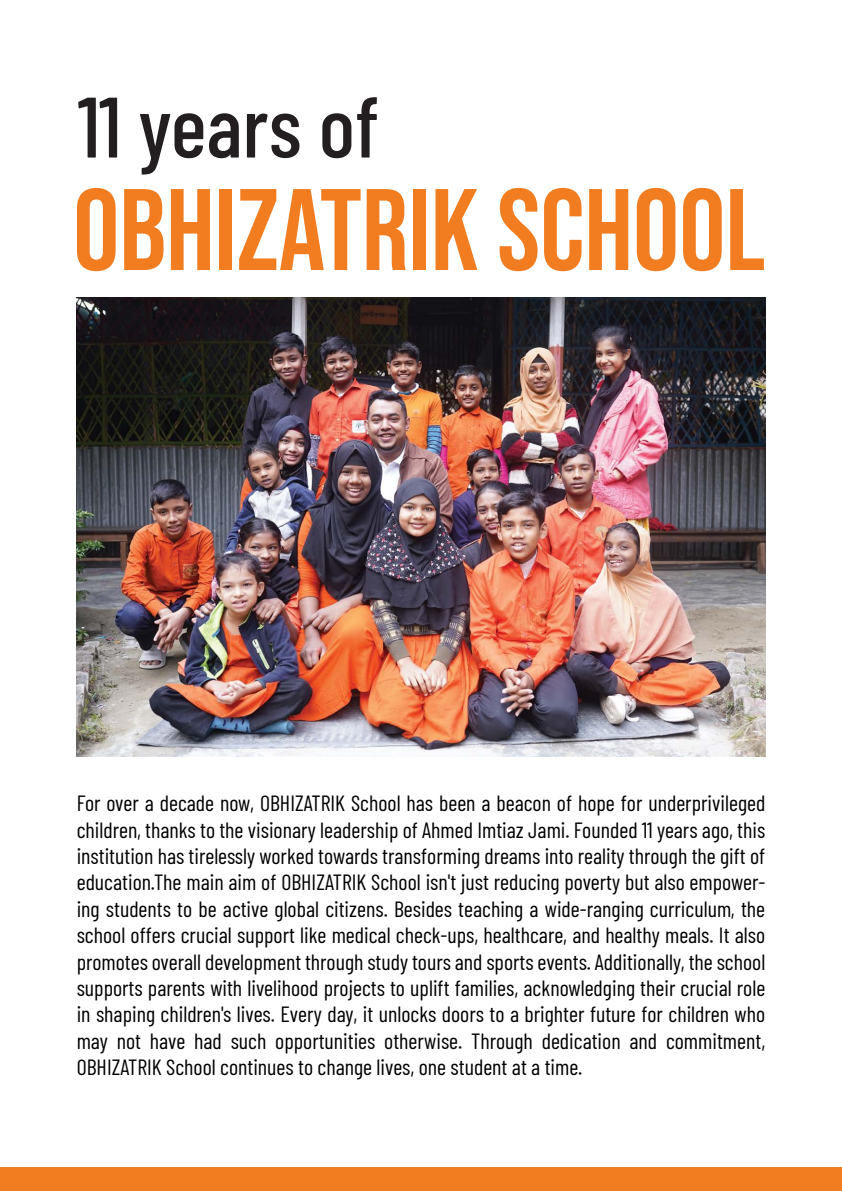
<style>
.page{position:relative;width:842px;height:1191px;background:#fff}
.page>*{position:absolute;margin:0;border:0;box-sizing:border-box;transform-origin:0 0}
.t1{font:115.6px "Bebas Neue";color:#f27d21}
.t2{font:500 85.6px "Barlow Condensed";letter-spacing:-.005em;color:#231f20}
.t3{font:22px/26.4px "Barlow Condensed";color:#000;text-align:justify}
</style>
<div class="page">
<div style="left:0;top:1167px;width:842px;height:24px;background:#f27d21"></div>
<img style="left:77px;top:298px;width:688px;height:458px">
<h2 class="t2" style="left:77px;top:66px;width:303px">11 years of</h2>
<h1 class="t1" style="left:73px;top:165px;width:694px">OBHIZATRIK SCHOOL</h1>
<p class="t3" style="left:77px;top:788px;width:690px">For over a decade now, OBHIZATRIK School has been a beacon of hope for underprivileged children, thanks to the visionary leadership of Ahmed Imtiaz Jami. Founded 11 years ago, this institution has tirelessly worked towards transforming dreams into reality through the gift of education.The main aim of OBHIZATRIK School isn't just reducing poverty but also empower&shy;ing students to be active global citizens. Besides teaching a wide-ranging curriculum, the school offers crucial support like medical check-ups, healthcare, and healthy meals. It also promotes overall development through study tours and sports events. Additionally, the school supports parents with livelihood projects to uplift families, acknowledging their crucial role in shaping children's lives. Every day, it unlocks doors to a brighter future for children who may not have had such opportunities otherwise. Through dedication and commitment, OBHIZATRIK School continues to change lives, one student at a time.</p>
</div>
